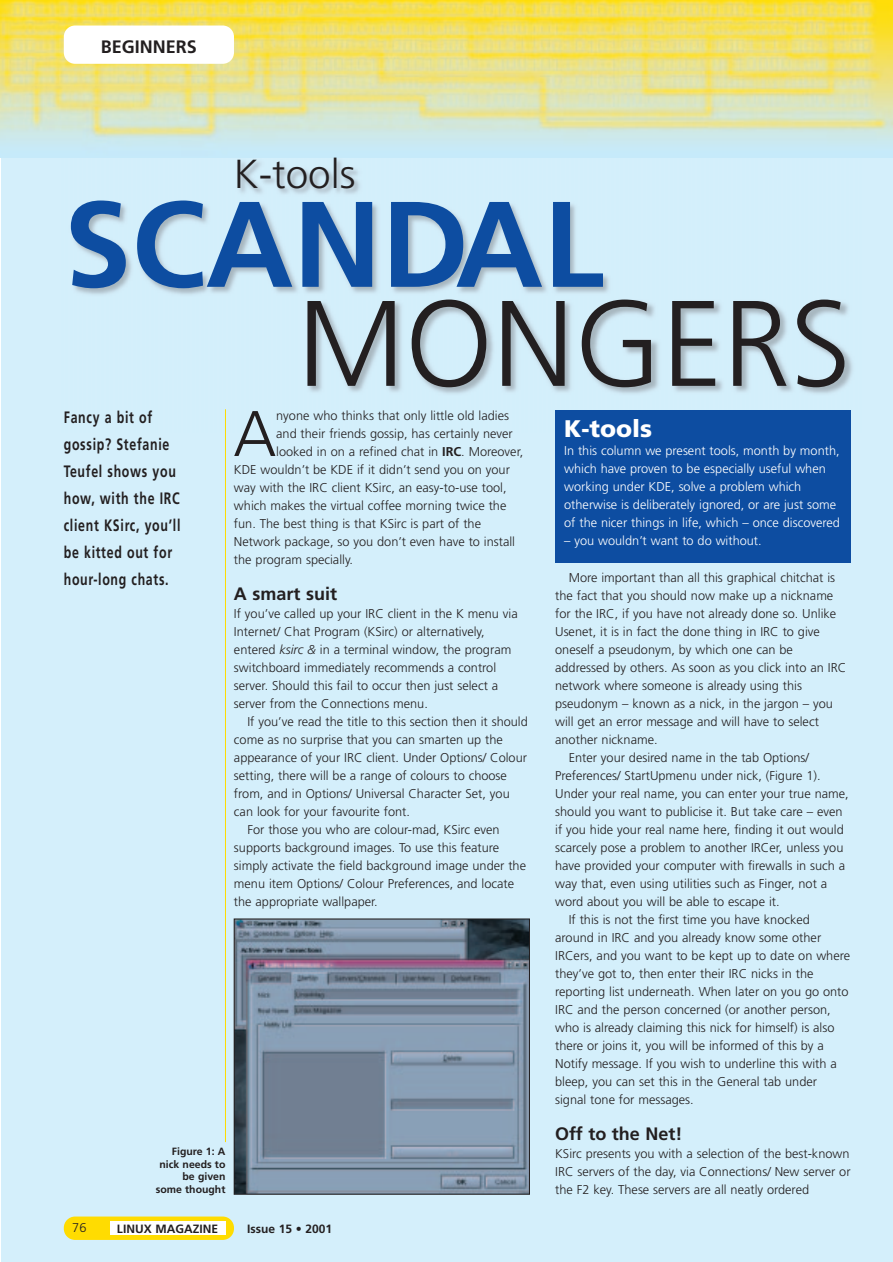
<style>
.page{position:relative;width:893px;height:1262px;background:#fff}
.page>*{position:absolute;margin:0;border:0;box-sizing:border-box;transform-origin:0 0}
.t1{font:700 121.5px "Frutiger";color:#0d4da1}
.t2{font:300 121.5px "Frutiger";color:#231f20}
.t3{font:300 64.35px "Frutiger";color:#231f20}
.t4{font:300 40.5px "Frutiger";color:#231f20}
.t5{font:900 24px "Frutiger";color:#fff}
.t6{font:700 18px "Frutiger";color:#231f20}
.t7{font:700 16.5px/27px "Frutiger";letter-spacing:.055em;color:#231f20;scale:.75 1}
.t8{font:300 12.75px/18px "Frutiger";color:#231f20}
.t9{font:300 12.75px/18px "Frutiger";color:#fff}
.t10{font:700 12px "Frutiger";color:#231f20}
.t11{font:700 10.5px/12.6px "Frutiger";color:#231f20;text-align:right}
.s1{font-weight:700}
.s2{font-style:italic}
</style>
<div class="page">
<div style="left:1px;top:147px;width:891px;height:1115px;background:#d4effb"></div>
<img style="left:61px;top:157px;width:801px;height:275px">
<img style="left:1px;top:0;width:891px;height:157px">
<div style="left:64px;top:26px;width:170px;height:38px;background:#fff;border-radius:11px"></div>
<div style="left:64px;top:1216px;width:170px;height:23px;background:#ffdc01;border-radius:11px"></div>
<div style="left:110px;top:1221px;width:115px;height:13px;background:#fff"></div>
<hr style="left:225px;top:409px;width:1px;height:733px;background:#ffdc01">
<div style="left:555px;top:410px;width:295px;height:152px;background:#0d4da1"></div>
<img style="left:236px;top:920px;width:291px;height:272px">
<div style="left:234px;top:918px;width:295px;height:276px;border:1px solid #231f20"></div>
<h3 class="t6" style="left:101px;top:39px;width:97px">BEGINNERS</h3>
<h3 class="t4" style="left:234px;top:157px;width:123px">K-tools</h3>
<h1 class="t1" style="left:64px;top:196px;width:541px">SCANDAL</h1>
<h1 class="t2" style="left:297px;top:295px;width:555px">MONGERS</h1>
<p class="t7" style="left:64px;top:405px;width:157px">Fancy a bit of gossip? Stefanie<br>Teufel shows you how, with the IRC client KSirc, you’ll be kitted out for hour-long chats.</p>
<h2 class="t3" style="left:233px;top:408px;width:44px">A</h2>
<p class="t8" style="left:276px;top:407px;width:234px">nyone who thinks that only little old ladies</p>
<p class="t8" style="left:276px;top:425px;width:238px">and their friends gossip, has certainly never</p>
<p class="t8" style="left:276px;top:443px;width:248px">looked in on a refined chat in <span class="s1">IRC</span>. Moreover,</p>
<p class="t8" style="left:234px;top:461px;width:277px">KDE wouldn’t be KDE if it didn’t send you on your</p>
<p class="t8" style="left:234px;top:479px;width:274px">way with the IRC client KSirc, an easy-to-use tool,</p>
<p class="t8" style="left:234px;top:497px;width:274px">which makes the virtual coffee morning twice the</p>
<p class="t8" style="left:234px;top:515px;width:248px">fun. The best thing is that KSirc is part of the</p>
<p class="t8" style="left:234px;top:533px;width:282px">Network package, so you don’t even have to install</p>
<p class="t8" style="left:234px;top:551px;width:120px">the program specially.</p>
<h3 class="t6" style="left:234px;top:586px;width:104px">A smart suit</h3>
<p class="t8" style="left:234px;top:605px;width:285px">If you’ve called up your IRC client in the K menu via Internet/ Chat Program (KSirc) or alternatively, entered <span class="s2">ksirc &amp;</span> in a terminal window, the program switchboard immediately recommends a control server. Should this fail to occur then just select a server from the Connections menu.</p>
<p class="t8" style="left:247px;top:713px;width:282px">If you’ve read the title to this section then it should</p>
<p class="t8" style="left:234px;top:731px;width:270px">come as no surprise that you can smarten up the</p>
<p class="t8" style="left:234px;top:749px;width:294px">appearance of your IRC client. Under Options/ Colour</p>
<p class="t8" style="left:234px;top:767px;width:274px">setting, there will be a range of colours to choose</p>
<p class="t8" style="left:234px;top:785px;width:277px">from, and in Options/ Universal Character Set, you</p>
<p class="t8" style="left:234px;top:803px;width:177px">can look for your favourite font.</p>
<p class="t8" style="left:247px;top:821px;width:254px">For those you who are colour-mad, KSirc even</p>
<p class="t8" style="left:234px;top:839px;width:267px">supports background images. To use this feature</p>
<p class="t8" style="left:234px;top:857px;width:293px">simply activate the field background image under the</p>
<p class="t8" style="left:234px;top:875px;width:282px">menu item Options/ Colour Preferences, and locate</p>
<p class="t8" style="left:234px;top:893px;width:145px">the appropriate wallpaper.</p>
<p class="t11" style="left:156px;top:1145px;width:71px">Figure 1: A nick needs to be given some thought</p>
<p class="t8" style="left:72px;top:1219px;width:16px">76</p>
<p class="t10" style="left:117px;top:1223px;width:102px">LINUX MAGAZINE</p>
<p class="t10" style="left:247px;top:1223px;width:87px">Issue 15 • 2001</p>
<h3 class="t5" style="left:564px;top:419px;width:90px">K-tools</h3>
<p class="t9" style="left:564px;top:443px;width:277px">In this column we present tools, month by month, which have proven to be especially useful when working under KDE, solve a problem which otherwise is deliberately ignored, or are just some of the nicer things in life, which – once discovered</p>
<p class="t9" style="left:564px;top:533px;width:199px">– you wouldn’t want to do without.</p>
<p class="t8" style="left:568px;top:569px;width:268px">More important than all this graphical chitchat is</p>
<p class="t8" style="left:555px;top:587px;width:280px">the fact that you should now make up a nickname</p>
<p class="t8" style="left:555px;top:605px;width:282px">for the IRC, if you have not already done so. Unlike</p>
<p class="t8" style="left:555px;top:623px;width:266px">Usenet, it is in fact the done thing in IRC to give</p>
<p class="t8" style="left:555px;top:641px;width:239px">oneself a pseudonym, by which one can be</p>
<p class="t8" style="left:555px;top:659px;width:292px">addressed by others. As soon as you click into an IRC</p>
<p class="t8" style="left:555px;top:677px;width:248px">network where someone is already using this</p>
<p class="t8" style="left:555px;top:695px;width:279px">pseudonym – known as a nick, in the jargon – you</p>
<p class="t8" style="left:555px;top:713px;width:265px">will get an error message and will have to select</p>
<p class="t8" style="left:555px;top:731px;width:104px">another nickname.</p>
<p class="t8" style="left:568px;top:749px;width:242px">Enter your desired name in the tab Options/</p>
<p class="t8" style="left:555px;top:767px;width:267px">Preferences/ StartUpmenu under nick, (Figure 1).</p>
<p class="t8" style="left:555px;top:785px;width:295px">Under your real name, you can enter your true name,</p>
<p class="t8" style="left:555px;top:803px;width:289px">should you want to publicise it. But take care – even</p>
<p class="t8" style="left:555px;top:821px;width:290px">if you hide your real name here, finding it out would</p>
<p class="t8" style="left:555px;top:839px;width:290px">scarcely pose a problem to another IRCer, unless you</p>
<p class="t8" style="left:555px;top:857px;width:291px">have provided your computer with firewalls in such a</p>
<p class="t8" style="left:555px;top:875px;width:273px">way that, even using utilities such as Finger, not a</p>
<p class="t8" style="left:555px;top:893px;width:226px">word about you will be able to escape it.</p>
<p class="t8" style="left:568px;top:911px;width:243px">If this is not the first time you have knocked</p>
<p class="t8" style="left:555px;top:929px;width:267px">around in IRC and you already know some other</p>
<p class="t8" style="left:555px;top:947px;width:296px">IRCers, and you want to be kept up to date on where</p>
<p class="t8" style="left:555px;top:965px;width:260px">they’ve got to, then enter their IRC nicks in the</p>
<p class="t8" style="left:555px;top:983px;width:295px">reporting list underneath. When later on you go onto</p>
<p class="t8" style="left:555px;top:1001px;width:277px">IRC and the person concerned (or another person,</p>
<p class="t8" style="left:555px;top:1019px;width:281px">who is already claiming this nick for himself) is also</p>
<p class="t8" style="left:555px;top:1037px;width:270px">there or joins it, you will be informed of this by a</p>
<p class="t8" style="left:555px;top:1055px;width:283px">Notify message. If you wish to underline this with a</p>
<p class="t8" style="left:555px;top:1073px;width:263px">bleep, you can set this in the General tab under</p>
<p class="t8" style="left:555px;top:1091px;width:140px">signal tone for messages.</p>
<h3 class="t6" style="left:555px;top:1126px;width:129px">Off to the Net!</h3>
<p class="t8" style="left:555px;top:1145px;width:297px;text-align:justify">KSirc presents you with a selection of the best-known IRC servers of the day, via Connections/ New server or the F2 key. These servers are all neatly ordered</p>
</div>
